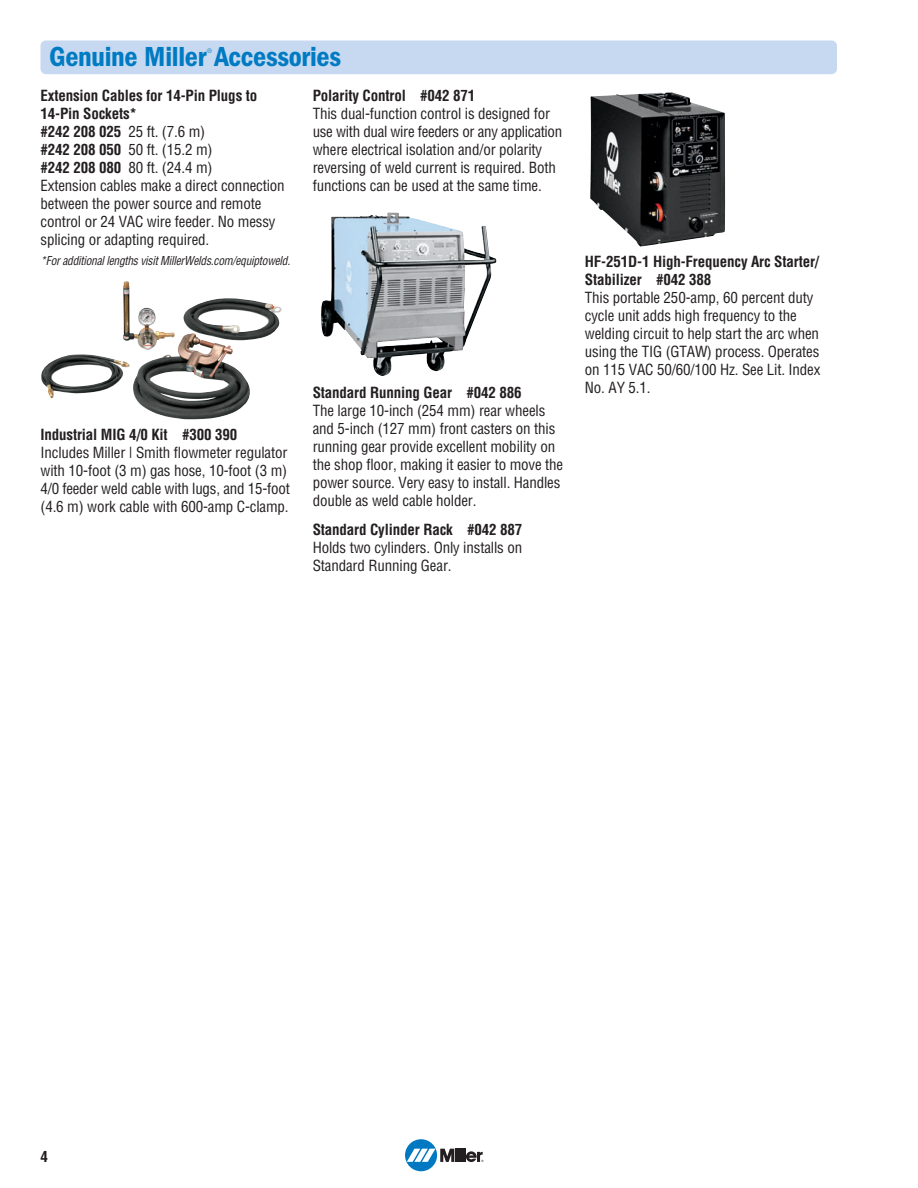
<style>
.page{position:relative;width:918px;height:1188px;background:#fff}
.page>*{position:absolute;margin:0;border:0;box-sizing:border-box;transform-origin:0 0}
.t1{font:28.5px "ITC Franklin Gothic Std Dm Cd";letter-spacing:-.01em;color:#007bc3}
.t2{font:condensed 15px/18px "Helvetica";letter-spacing:-.01em;color:#231f20}
.t3{font:700 condensed 15px/18px "Helvetica";letter-spacing:-.01em;color:#231f20}
.t4{font:italic condensed 12px "Helvetica";color:#231f20;scale:.95 1}
.t5{font:condensed 6px "Helvetica";color:#007bc3}
.s1{font-weight:700}
</style>
<div class="page">
<img style="left:590px;top:92px;width:135px;height:155px">
<img style="left:123px;top:281px;width:127px;height:139px">
<img style="left:321px;top:212px;width:176px;height:164px">
<div style="left:40px;top:40px;width:797px;height:34px;background:#c6d9f0;border-radius:5px"></div>
<div style="left:405px;top:1139px;width:32px;height:32px;background:#0079c2;border-radius:50%"></div>
<svg style="left:407px;top:1149px;width:76px;height:13px"></svg>
<h1 class="t1" style="left:49px;top:47px;width:293px">Genuine Miller Accessories</h1>
<p class="t5" style="left:207px;top:48px;width:6px">®</p>
<p class="t2" style="left:40px;top:88px;width:246px"><span class="s1">Extension Cables for 14-Pin Plugs to<br>14-Pin Sockets*<br>#242 208 025</span> 25 ft. (7.6 m)<br><span class="s1">#242 208 050</span> 50 ft. (15.2 m)<br><span class="s1">#242 208 080</span> 80 ft. (24.4 m)<br>Extension cables make a direct connection between the power source and remote control or 24 VAC wire feeder. No messy splicing or adapting required.</p>
<p class="t4" style="left:41px;top:256px;width:267px">*Foradditionallengths visitMillerWelds.com/equiptoweld.</p>
<p class="t3" style="left:313px;top:88px;width:164px">Polarity Control #042 871</p>
<p class="t2" style="left:313px;top:106px;width:251px">This dual-function control is designed for use with dual wire feeders or any application where electrical isolation and/or polarity reversing of weld current is required. Both functions can be used at the same time.</p>
<p class="t3" style="left:40px;top:427px;width:198px">Industrial MIG 4/0 Kit #300 390</p>
<p class="t2" style="left:40px;top:445px;width:251px">Includes Miller | Smith flowmeter regulator with 10-foot (3 m) gas hose, 10-foot (3 m)<br>4/0 feeder weld cable with lugs, and 15-foot (4.6 m) work cable with 600-amp C-clamp.</p>
<p class="t3" style="left:313px;top:385px;width:210px">Standard Running Gear #042 886</p>
<p class="t2" style="left:313px;top:403px;width:252px">The large 10-inch (254 mm) rear wheels and 5-inch (127 mm) front casters on this running gear provide excellent mobility on the shop floor, making it easier to move the power source. Very easy to install. Handles double as weld cable holder.</p>
<p class="t3" style="left:313px;top:521px;width:211px">Standard Cylinder Rack #042 887</p>
<p class="t2" style="left:313px;top:539px;width:211px">Holds two cylinders. Only installs on<br>Standard Running Gear.</p>
<p class="t3" style="left:585px;top:254px;width:236px">HF-251D-1 High-Frequency Arc Starter/<br>Stabilizer #042 388</p>
<p class="t2" style="left:585px;top:290px;width:237px">This portable 250-amp, 60 percent duty cycle unit adds high frequency to the welding circuit to help start the arc when using the TIG (GTAW) process. Operates on 115 VAC 50/60/100 Hz. See Lit. Index No. AY 5.1.</p>
<p class="t3" style="left:40px;top:1149px;width:9px">4</p>
</div>
